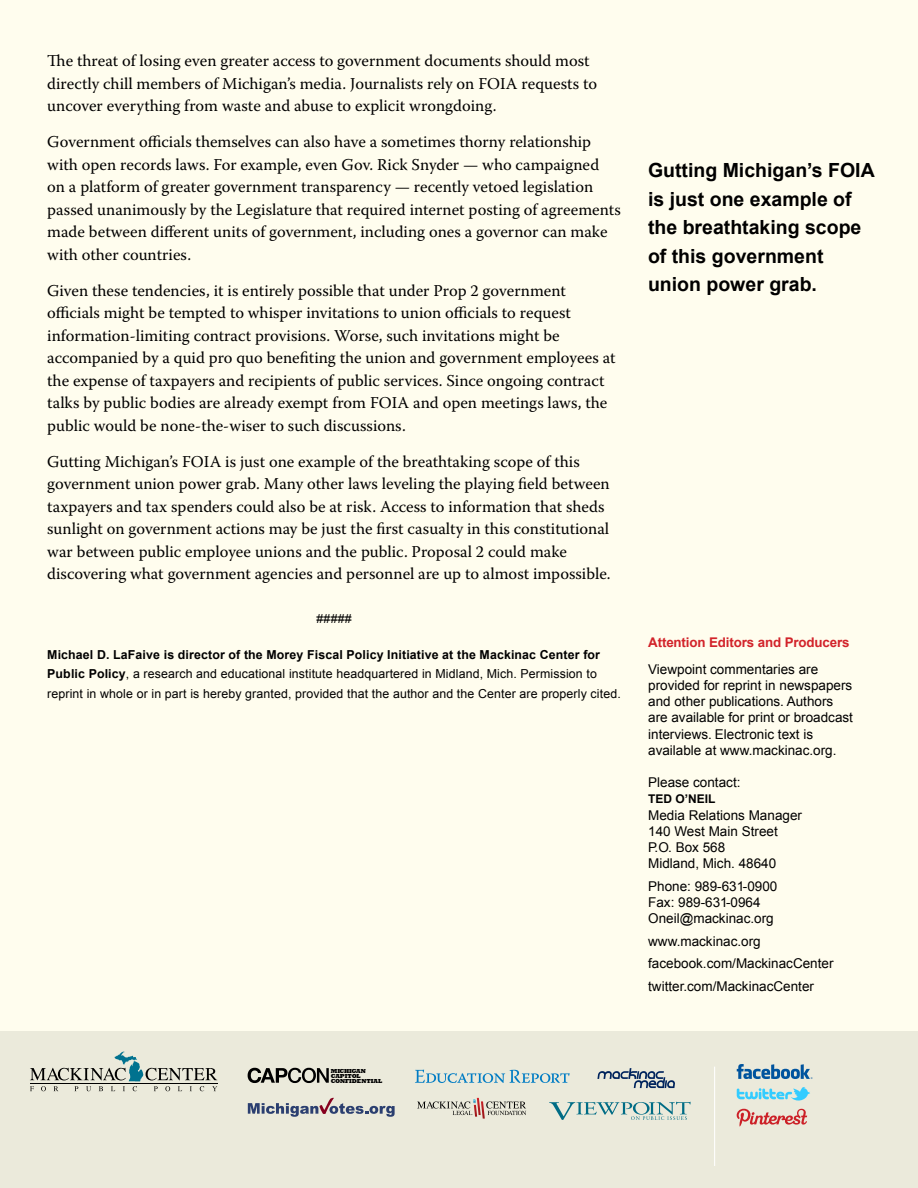
<style>
.page{position:relative;width:918px;height:1188px;background:#fffdee}
.page>*{position:absolute;margin:0;border:0;box-sizing:border-box;transform-origin:0 0}
.t1{font:700 19.5px/28.5px "Arial";color:#000}
.t2{font:16.5px/22.5px "Warnock Pro";color:#000}
.t3{font:13.5px/16.2px "Arial";color:#000}
.t4{font:700 13.35px "Arial";letter-spacing:-.01em;color:#d2232a}
.t5{font:12.3px/19.5px "Arial";letter-spacing:.01em;color:#000}
.t6{font:700 12px "Arial";color:#000}
.t7{font:800 6px/5.2px "Rockwell";color:#000}
.s1{font-weight:700}
</style>
<div class="page">
<div style="left:0;top:1031px;width:918px;height:157px;background:#ebeadb"></div>
<svg style="left:30px;top:1052px;width:187px;height:39px"></svg>
<svg style="left:248px;top:1098px;width:147px;height:19px"></svg>
<svg style="left:549px;top:1102px;width:142px;height:18px"></svg>
<svg style="left:415px;top:1070px;width:155px;height:13px"></svg>
<svg style="left:597px;top:1068px;width:78px;height:20px"></svg>
<hr style="left:714px;top:1067px;width:1px;height:99px;background:#fff">
<svg style="left:417px;top:1098px;width:109px;height:21px"></svg>
<svg style="left:248px;top:1068px;width:81px;height:15px"></svg>
<svg style="left:737px;top:1064px;width:76px;height:15px"></svg>
<svg style="left:737px;top:1087px;width:73px;height:14px"></svg>
<svg style="left:737px;top:1109px;width:70px;height:18px"></svg>
<p class="t2" style="left:47px;top:49px;width:551px">The threat of losing even greater access to government documents should most directly chill members of Michigan’s media. Journalists rely on FOIA requests to uncover everything from waste and abuse to explicit wrongdoing.</p>
<p class="t2" style="left:47px;top:130px;width:575px">Government officials themselves can also have a sometimes thorny relationship with open records laws. For example, even Gov. Rick Snyder — who campaigned on a platform of greater government transparency — recently vetoed legislation passed unanimously by the Legislature that required internet posting of agreements made between different units of government, including ones a governor can make with other countries.</p>
<p class="t2" style="left:47px;top:279px;width:570px">Given these tendencies, it is entirely possible that under Prop 2 government officials might be tempted to whisper invitations to union officials to request information-limiting contract provisions. Worse, such invitations might be accompanied by a quid pro quo benefiting the union and government employees at the expense of taxpayers and recipients of public services. Since ongoing contract talks by public bodies are already exempt from FOIA and open meetings laws, the public would be none-the-wiser to such discussions.</p>
<p class="t2" style="left:47px;top:450px;width:565px">Gutting Michigan’s FOIA is just one example of the breathtaking scope of this government union power grab. Many other laws leveling the playing field between taxpayers and tax spenders could also be at risk. Access to information that sheds sunlight on government actions may be just the first casualty in this constitutional war between public employee unions and the public. Proposal 2 could make discovering what government agencies and personnel are up to almost impossible.</p>
<p class="t5" style="left:316px;top:609px;width:37px">#####</p>
<p class="t5" style="left:47px;top:645px;width:575px"><span class="s1">Michael D. LaFaive is director of the Morey Fiscal Policy Initiative at the Mackinac Center for<br>Public Policy</span>, a research and educational institute headquartered in Midland, Mich. Permission to reprint in whole or in part is hereby granted, provided that the author and the Center are properly cited.</p>
<p class="t1" style="left:648px;top:157px;width:228px">Gutting Michigan’s FOIA is just one example of the breathtaking scope of this government union power grab.</p>
<p class="t4" style="left:648px;top:633px;width:203px">Attention Editors and Producers</p>
<p class="t3" style="left:648px;top:661px;width:206px">Viewpoint commentaries are provided for reprint in newspapers and other publications. Authors are available for print or broadcast interviews. Electronic text is available at www.mackinac.org.</p>
<p class="t3" style="left:648px;top:774px;width:94px">Please contact:</p>
<p class="t6" style="left:648px;top:791px;width:69px">Ted O’neil</p>
<p class="t3" style="left:648px;top:807px;width:155px">Media Relations Manager<br>140 West Main Street<br>P.O. Box 568<br>Midland, Mich. 48640</p>
<p class="t3" style="left:648px;top:878px;width:131px">Phone: 989-631-0900<br>Fax: 989-631-0964<br>Oneil@mackinac.org</p>
<p class="t3" style="left:648px;top:930px;width:187px;line-height:22.5px">www.mackinac.org facebook.com/MackinacCenter twitter.com/MackinacCenter</p>
<p class="t7" style="left:331px;top:1068px;width:53px">MICHIGAN<br>CAPITOL<br>CONFIDENTIAL</p>
</div>
